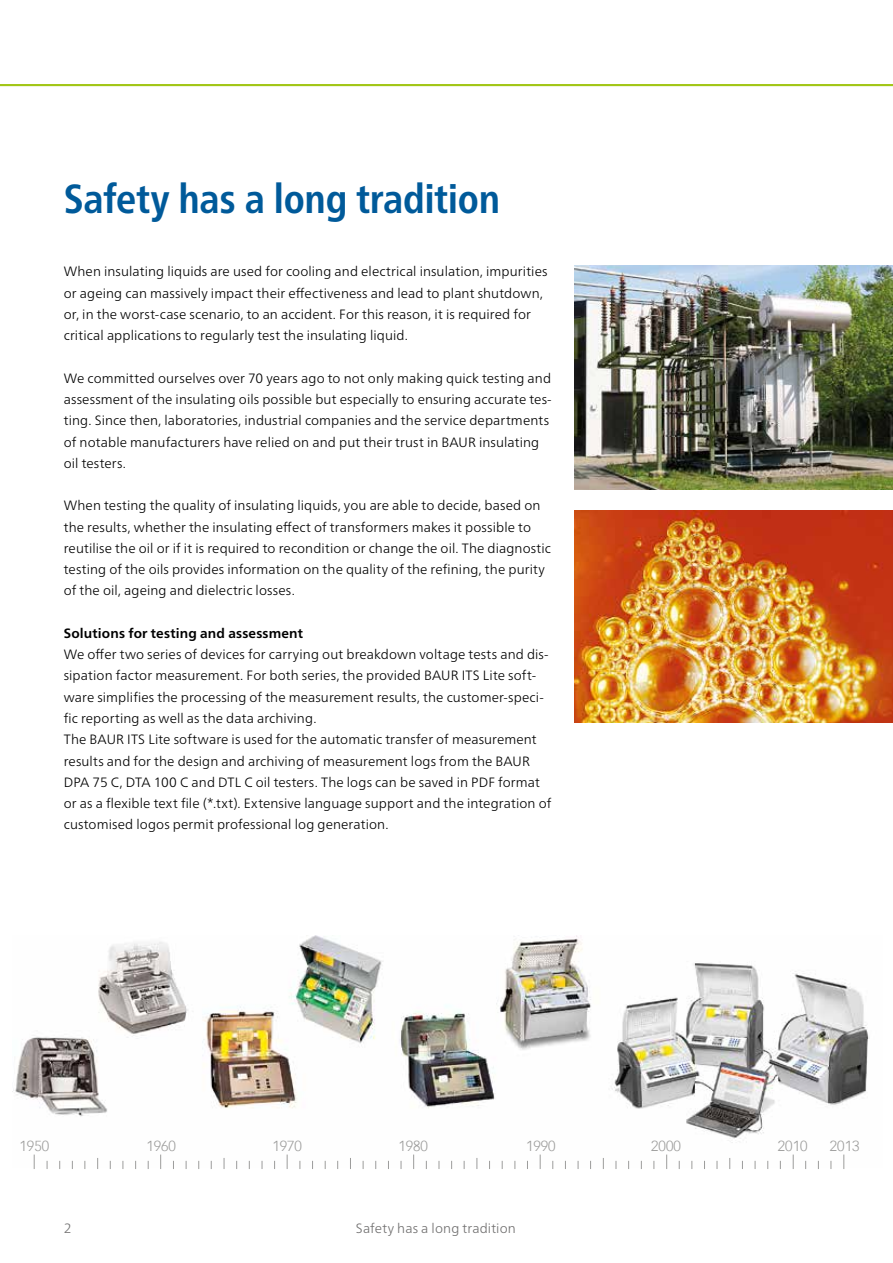
<style>
.page{position:relative;width:893px;height:1263px;background:#fff}
.page>*{position:absolute;margin:0;border:0;box-sizing:border-box;transform-origin:0 0}
.t1{font:700 condensed 40.5px "Frutiger Neue LTW1 G";letter-spacing:-.005em;color:#005a9a}
.t2{font:300 14.25px "Vectora Com";color:#9d9d9c}
.t3{font:300 13.5px/21.3px "Frutiger Neue LTW1 G";letter-spacing:.005em;color:#000}
.t4{font:700 13.5px "Frutiger Neue LTW1 G";letter-spacing:.01em;color:#000}
.t5{font:300 13.5px "Frutiger Neue LTW1 G";letter-spacing:.01em;color:#706f6f}
</style>
<div class="page">
<hr style="left:0;top:84px;width:893px;height:2px;background:#a2c619">
<img style="left:574px;top:510px;width:319px;height:213px">
<img style="left:574px;top:266px;width:319px;height:223px">
<img style="left:13px;top:935px;width:856px;height:199px">
<svg style="left:34px;top:1154px;width:1px;height:15px"></svg>
<svg style="left:160px;top:1154px;width:1px;height:15px"></svg>
<svg style="left:287px;top:1154px;width:1px;height:15px"></svg>
<svg style="left:413px;top:1154px;width:1px;height:15px"></svg>
<svg style="left:666px;top:1154px;width:1px;height:15px"></svg>
<svg style="left:540px;top:1154px;width:1px;height:15px"></svg>
<svg style="left:793px;top:1154px;width:1px;height:15px"></svg>
<svg style="left:843px;top:1154px;width:1px;height:15px"></svg>
<h1 class="t1" style="left:64px;top:168px;width:438px">Safety has a long tradition</h1>
<p class="t3" style="left:64px;top:260px;width:485px">When insulating liquids are used for cooling and electrical insulation, impurities or ageing can massively impact their effectiveness and lead to plant shutdown, or, in the worst-case scenario, to an accident. For this reason, it is required for critical applications to regularly test the insulating liquid.</p>
<p class="t3" style="left:64px;top:366px;width:489px">We committed ourselves over 70 years ago to not only making quick testing and assessment of the insulating oils possible but especially to ensuring accurate tes&shy;ting. Since then, laboratories, industrial companies and the service departments of notable manufacturers have relied on and put their trust in BAUR insulating oil testers.</p>
<p class="t3" style="left:64px;top:494px;width:489px">When testing the quality of insulating liquids, you are able to decide, based on the results, whether the insulating effect of transformers makes it possible to reutilise the oil or if it is required to recondition or change the oil. The diagnostic testing of the oils provides information on the quality of the refining, the purity of the oil, ageing and dielectric losses.</p>
<p class="t4" style="left:64px;top:623px;width:241px">Solutions for testing and assessment</p>
<p class="t3" style="left:64px;top:643px;width:489px">We offer two series of devices for carrying out breakdown voltage tests and dis&shy;sipation factor measurement. For both series, the provided BAUR ITS Lite soft&shy;ware simplifies the processing of the measurement results, the customer-speci&shy;fic reporting as well as the data archiving.<br>The BAUR ITS Lite software is used for the automatic transfer of measurement results and for the design and archiving of measurement logs from the BAUR DPA 75 C, DTA 100 C and DTL C oil testers. The logs can be saved in PDF format or as a flexible text file (*.txt). Extensive language support and the integration of customised logos permit professional log generation.</p>
<p class="t2" style="left:20px;top:1137px;width:31px">1950</p>
<p class="t2" style="left:146px;top:1137px;width:31px">1960</p>
<p class="t2" style="left:272px;top:1137px;width:31px">1970</p>
<p class="t2" style="left:398px;top:1137px;width:31px">1980</p>
<p class="t2" style="left:526px;top:1137px;width:31px">1990</p>
<p class="t2" style="left:651px;top:1137px;width:31px">2000</p>
<p class="t2" style="left:778px;top:1137px;width:31px">2010</p>
<p class="t2" style="left:830px;top:1137px;width:31px">2013</p>
<p class="t5" style="left:64px;top:1218px;width:9px">2</p>
<p class="t5" style="left:356px;top:1218px;width:161px">Safety has a long tradition</p>
</div>
